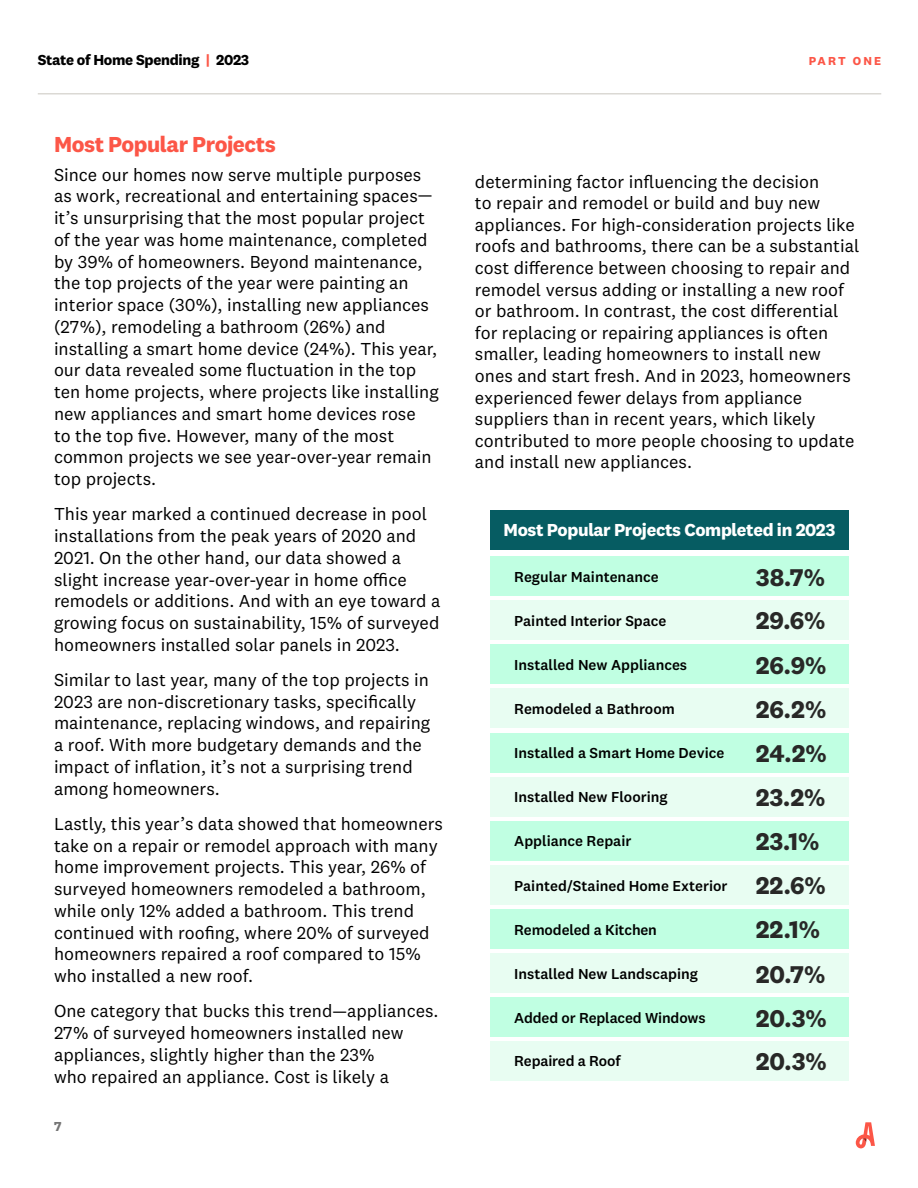
<style>
.page{position:relative;width:918px;height:1188px;background:#fff}
.page>*{position:absolute;margin:0;border:0;box-sizing:border-box;transform-origin:0 0}
.t1{font:700 25.05px/44.1px "National 2";color:#282827}
.t2{font:700 22.5px "National 2";letter-spacing:-.02em;color:#fc5647}
.t3{font:18px/21.8px "National 2";color:#000}
.t4{font:700 18px "National 2";letter-spacing:-.02em;color:#fff}
.t5{font:500 15px "National 2";color:#000}
.t6{font:700 15px "National 2";letter-spacing:-.02em;color:#000}
.t7{font:700 13.5px "National 2";color:#757575}
.t8{font:700 12px "National 2";letter-spacing:.18em;color:#fc5647}
.s1{color:#fc5747}
</style>
<div class="page">
<hr style="left:38px;top:93px;width:843px;height:1px;background:#dbd9d4">
<svg style="left:856px;top:1122px;width:19px;height:26px"></svg>
<div style="left:490px;top:821px;width:359px;height:40px;background:#c0ffe2"></div>
<div style="left:490px;top:556px;width:359px;height:40px;background:#c0ffe2"></div>
<div style="left:490px;top:644px;width:359px;height:40px;background:#c0ffe2"></div>
<div style="left:490px;top:733px;width:359px;height:39px;background:#c0ffe2"></div>
<div style="left:490px;top:909px;width:359px;height:40px;background:#c0ffe2"></div>
<div style="left:490px;top:997px;width:359px;height:40px;background:#c0ffe2"></div>
<div style="left:490px;top:600px;width:359px;height:40px;background:#e8fdf2"></div>
<div style="left:490px;top:689px;width:359px;height:39px;background:#e8fdf2"></div>
<div style="left:490px;top:777px;width:359px;height:39px;background:#e8fdf2"></div>
<div style="left:490px;top:865px;width:359px;height:40px;background:#e8fdf2"></div>
<div style="left:490px;top:953px;width:359px;height:40px;background:#e8fdf2"></div>
<div style="left:490px;top:1041px;width:359px;height:40px;background:#e8fdf2"></div>
<div style="left:490px;top:510px;width:359px;height:40px;background:#065c62"></div>
<p class="t6" style="left:38px;top:51px;width:213px">State of Home Spending <span class="s1">|</span> 2023</p>
<p class="t2" style="left:54px;top:131px;width:223px">Most Popular Projects</p>
<p class="t3" style="left:54px;top:163px;width:386px">Since our homes now serve multiple purposes as work, recreational and entertaining spaces— it’s unsurprising that the most popular project of the year was home maintenance, completed by 39% of homeowners. Beyond maintenance, the top projects of the year were painting an interior space (30%), installing new appliances (27%), remodeling a bathroom (26%) and installing a smart home device (24%). This year, our data revealed some fluctuation in the top ten home projects, where projects like installing new appliances and smart home devices rose<br>to the top five. However, many of the most common projects we see year-over-year remain top projects.</p>
<p class="t3" style="left:54px;top:503px;width:388px">This year marked a continued decrease in pool installations from the peak years of 2020 and 2021. On the other hand, our data showed a slight increase year-over-year in home office remodels or additions. And with an eye toward a growing focus on sustainability, 15% of surveyed homeowners installed solar panels in 2023.</p>
<p class="t3" style="left:54px;top:669px;width:378px">Similar to last year, many of the top projects in 2023 are non-discretionary tasks, specifically maintenance, replacing windows, and repairing a roof. With more budgetary demands and the impact of inflation, it’s not a surprising trend among homeowners.</p>
<p class="t3" style="left:54px;top:813px;width:391px">Lastly, this year’s data showed that homeowners take on a repair or remodel approach with many home improvement projects. This year, 26% of surveyed homeowners remodeled a bathroom, while only 12% added a bathroom. This trend continued with roofing, where 20% of surveyed homeowners repaired a roof compared to 15% who installed a new roof.</p>
<p class="t3" style="left:54px;top:1000px;width:386px">One category that bucks this trend—appliances.<br>27% of surveyed homeowners installed new appliances, slightly higher than the 23%<br>who repaired an appliance. Cost is likely a</p>
<p class="t7" style="left:54px;top:1118px;width:9px">7</p>
<p class="t8" style="left:809px;top:53px;width:74px">PART ONE</p>
<p class="t3" style="left:475px;top:170px;width:386px">determining factor influencing the decision<br>to repair and remodel or build and buy new appliances. For high-consideration projects like roofs and bathrooms, there can be a substantial cost difference between choosing to repair and remodel versus adding or installing a new roof or bathroom. In contrast, the cost differential for replacing or repairing appliances is often smaller, leading homeowners to install new ones and start fresh. And in 2023, homeowners experienced fewer delays from appliance suppliers than in recent years, which likely contributed to more people choosing to update and install new appliances.</p>
<p class="t4" style="left:504px;top:519px;width:333px">Most Popular Projects Completed in 2023</p>
<p class="t5" style="left:514px;top:568px;width:146px">Regular Maintenance</p>
<h1 class="t1" style="left:756px;top:555px;width:73px">38.7%<br>29.6%<br>26.9%<br>26.2%<br>24.2%<br>23.2%<br>23.1%<br>22.6%<br>22.1%</h1>
<p class="t5" style="left:514px;top:612px;width:154px">Painted Interior Space</p>
<p class="t5" style="left:514px;top:656px;width:174px">Installed New Appliances</p>
<p class="t5" style="left:514px;top:700px;width:162px">Remodeled a Bathroom</p>
<p class="t5" style="left:514px;top:744px;width:212px">Installed a Smart Home Device</p>
<p class="t5" style="left:514px;top:788px;width:155px">Installed New Flooring</p>
<p class="t5" style="left:514px;top:832px;width:119px">Appliance Repair</p>
<p class="t5" style="left:514px;top:876px;width:215px">Painted/Stained Home Exterior</p>
<p class="t5" style="left:514px;top:920px;width:144px">Remodeled a Kitchen</p>
<p class="t5" style="left:514px;top:965px;width:185px">Installed New Landscaping</p>
<p class="t5" style="left:514px;top:1009px;width:193px">Added or Replaced Windows</p>
<p class="t5" style="left:514px;top:1052px;width:108px">Repaired a Roof</p>
<h1 class="t1" style="left:756px;top:952px;width:71px">20.7%</h1>
<h1 class="t1" style="left:756px;top:996px;width:73px;line-height:42.9px">20.3%<br>20.3%</h1>
</div>
